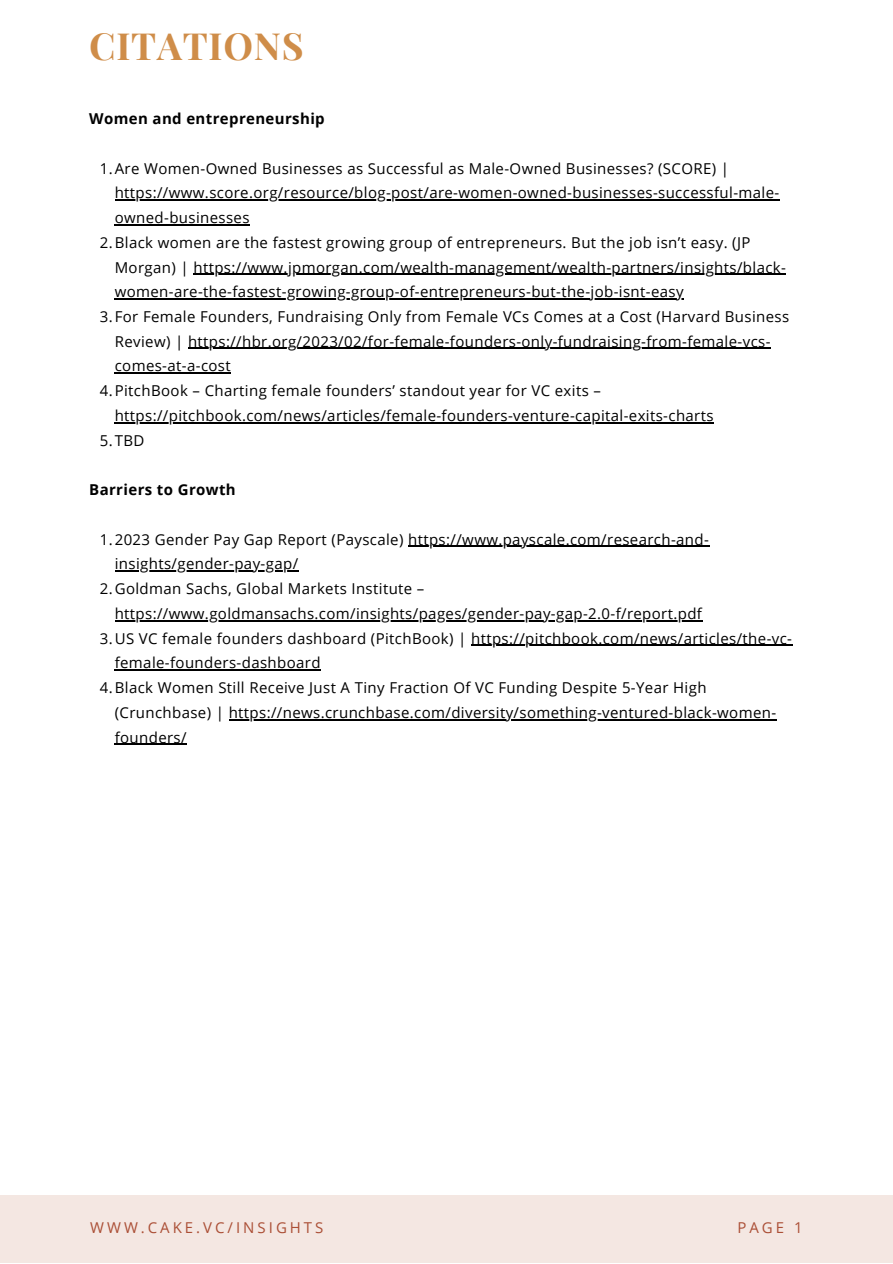
<style>
.page{position:relative;width:893px;height:1264px;background:#fff}
.page>*{position:absolute;margin:0;border:0;box-sizing:border-box;transform-origin:0 0}
.t1{font:700 37.5px "Playfair Display";letter-spacing:.02em;color:#cf8d49}
.t2{font:15px "Open Sans";letter-spacing:.025em;color:#000}
.t3{font:700 15px "Open Sans";letter-spacing:.025em;color:#000}
.t4{font:15px "Open Sans";letter-spacing:.2em;color:#ab4f36}
</style>
<div class="page">
<hr style="left:115px;top:199px;width:664px;height:1px;background:#000">
<hr style="left:115px;top:224px;width:135px;height:1px;background:#000">
<hr style="left:193px;top:274px;width:593px;height:1px;background:#000">
<hr style="left:115px;top:298px;width:569px;height:1px;background:#000">
<hr style="left:188px;top:348px;width:582px;height:1px;background:#000">
<hr style="left:115px;top:372px;width:116px;height:2px;background:#000">
<hr style="left:115px;top:422px;width:599px;height:1px;background:#000">
<hr style="left:408px;top:546px;width:301px;height:1px;background:#000">
<hr style="left:115px;top:570px;width:183px;height:1px;background:#000">
<hr style="left:115px;top:620px;width:587px;height:1px;background:#000">
<hr style="left:471px;top:644px;width:321px;height:2px;background:#000">
<hr style="left:115px;top:669px;width:206px;height:1px;background:#000">
<hr style="left:229px;top:719px;width:547px;height:1px;background:#000">
<hr style="left:115px;top:743px;width:72px;height:1px;background:#000">
<div style="left:0;top:1195px;width:892px;height:67px;background:#f4e7e2"></div>
<h1 class="t1" style="left:89px;top:19px;width:216px">CITATIONS</h1>
<p class="t3" style="left:89px;top:108px;width:237px">Women and entrepreneurship</p>
<p class="t2" style="left:100px;top:157px;width:630px">1.Are Women-Owned Businesses as Successful as Male-Owned Businesses? (SCORE) |</p>
<p class="t2" style="left:115px;top:182px;width:666px">https://www.score.org/resource/blog-post/are-women-owned-businesses-successful-male-</p>
<p class="t2" style="left:115px;top:207px;width:136px">owned-businesses</p>
<p class="t2" style="left:100px;top:232px;width:652px">2.Black women are the fastest growing group of entrepreneurs. But the job isn’t easy. (JP</p>
<p class="t2" style="left:115px;top:256px;width:672px">Morgan) | https://www.jpmorgan.com/wealth-management/wealth-partners/insights/black-</p>
<p class="t2" style="left:115px;top:281px;width:570px">women-are-the-fastest-growing-group-of-entrepreneurs-but-the-job-isnt-easy</p>
<p class="t2" style="left:100px;top:306px;width:690px">3.For Female Founders, Fundraising Only from Female VCs Comes at a Cost (Harvard Business</p>
<p class="t2" style="left:115px;top:331px;width:657px">Review) | https://hbr.org/2023/02/for-female-founders-only-fundraising-from-female-vcs-</p>
<p class="t2" style="left:115px;top:355px;width:117px">comes-at-a-cost</p>
<p class="t2" style="left:100px;top:380px;width:502px">4.PitchBook – Charting female founders’ standout year for VC exits –</p>
<p class="t2" style="left:115px;top:405px;width:600px">https://pitchbook.com/news/articles/female-founders-venture-capital-exits-charts</p>
<p class="t2" style="left:100px;top:429px;width:46px">5.TBD</p>
<p class="t3" style="left:89px;top:479px;width:148px">Barriers to Growth</p>
<p class="t2" style="left:100px;top:528px;width:610px">1.2023 Gender Pay Gap Report (Payscale) https://www.payscale.com/research-and-</p>
<p class="t2" style="left:115px;top:553px;width:185px">insights/gender-pay-gap/</p>
<p class="t2" style="left:100px;top:578px;width:326px">2.Goldman Sachs, Global Markets Institute –</p>
<p class="t2" style="left:115px;top:603px;width:588px">https://www.goldmansachs.com/insights/pages/gender-pay-gap-2.0-f/report.pdf</p>
<p class="t2" style="left:100px;top:627px;width:693px">3.US VC female founders dashboard (PitchBook) | https://pitchbook.com/news/articles/the-vc-</p>
<p class="t2" style="left:115px;top:652px;width:207px">female-founders-dashboard</p>
<p class="t2" style="left:100px;top:677px;width:608px">4.Black Women Still Receive Just A Tiny Fraction Of VC Funding Despite 5-Year High</p>
<p class="t2" style="left:115px;top:701px;width:663px">(Crunchbase) | https://news.crunchbase.com/diversity/something-ventured-black-women-</p>
<p class="t2" style="left:115px;top:726px;width:73px">founders/</p>
<p class="t4" style="left:90px;top:1216px;width:235px">WWW.CAKE.VC/INSIGHTS</p>
<p class="t4" style="left:737px;top:1216px;width:67px">PAGE 1</p>
</div>
